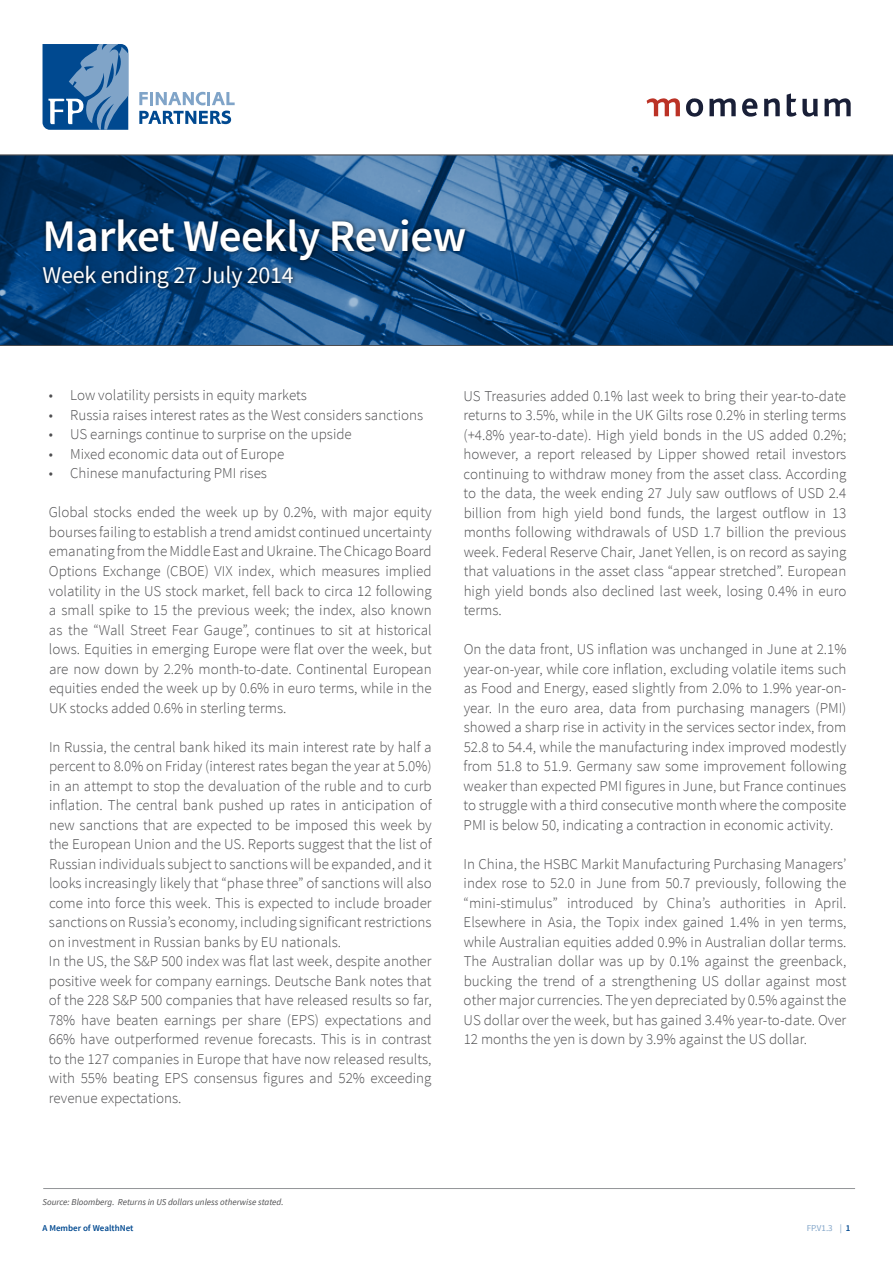
<style>
.page{position:relative;width:893px;height:1263px;background:#fff}
.page>*{position:absolute;margin:0;border:0;box-sizing:border-box;transform-origin:0 0}
.t1{font:600 45px "Source Sans Pro";letter-spacing:-.01em;color:#fff}
.t2{font:24px "Source Sans Pro";letter-spacing:-.01em;color:#fff}
.t3{font:300 15px/19.5px "Source Sans Pro";color:#4d4d4f;text-align:justify}
.t4{font:italic 9px "Source Sans Pro";color:#4d4d4f}
.t5{font:600 9px "Source Sans Pro";color:#004990}
.t6{font:9px "Source Sans Pro";color:#80a4c8}
.s1{font-weight:600;color:#004990}
</style>
<div class="page">
<svg style="left:0;top:156px;width:893px;height:189px;background:#114578"></svg>
<hr style="left:0;top:345px;width:893px;height:1px;background:#4d4d4f">
<hr style="left:0;top:154px;width:893px;height:2px;background:#4d4d4f">
<svg style="left:646px;top:98px;width:34px;height:18px"></svg>
<svg style="left:709px;top:98px;width:27px;height:18px"></svg>
<svg style="left:742px;top:98px;width:15px;height:19px"></svg>
<svg style="left:764px;top:98px;width:16px;height:18px"></svg>
<svg style="left:787px;top:93px;width:31px;height:24px"></svg>
<svg style="left:824px;top:98px;width:27px;height:18px"></svg>
<svg style="left:686px;top:98px;width:17px;height:19px"></svg>
<svg style="left:139px;top:92px;width:96px;height:13px"></svg>
<svg style="left:139px;top:111px;width:92px;height:13px"></svg>
<svg style="left:43px;top:44px;width:85px;height:86px;background:#3e75ab"></svg>
<hr style="left:43px;top:1188px;width:812px;height:1px;background:#939598">
<div style="left:39px;top:215px;width:431px;height:77px;background:#000;opacity:.75"></div>
<h1 class="t1" style="left:43px;top:208px;width:425px">Market Weekly Review</h1>
<h2 class="t2" style="left:43px;top:260px;width:253px">Week ending 27 July 2014</h2>
<p class="t3" style="left:49px;top:386px;width:259px">• Low volatility persists in equity markets</p>
<p class="t3" style="left:49px;top:405px;width:376px">• Russia raises interest rates as the West considers sanctions</p>
<p class="t3" style="left:49px;top:425px;width:304px">• US earnings continue to surprise on the upside</p>
<p class="t3" style="left:49px;top:444px;width:237px">• Mixed economic data out of Europe</p>
<p class="t3" style="left:49px;top:464px;width:220px">• Chinese manufacturing PMI rises</p>
<p class="t3" style="left:49px;top:503px;width:384px">Global stocks ended the week up by 0.2%, with major equity bourses failing to establish a trend amidst continued uncertainty emanating from theMiddle East andUkraine. TheChicagoBoard Options Exchange (CBOE) VIX index, which measures implied volatility in the US stock market, fell back to circa 12 following a small spike to 15 the previous week; the index, also known as the “Wall Street Fear Gauge”, continues to sit at historical lows. Equities in emerging Europe were flat over the week, but are now down by 2.2% month-to-date. Continental European equities ended the week up by 0.6% in euro terms, while in the UK stocks added 0.6% in sterling terms.</p>
<p class="t3" style="left:49px;top:737px;width:384px;text-align:left">In Russia, the central bank hiked its main interest rate by half a percent to 8.0% on Friday (interest rates began the year at 5.0%) in an attempt to stop the devaluation of the ruble and to curb inflation. The central bank pushed up rates in anticipation of new sanctions that are expected to be imposed this week by the European Union and the US. Reports suggest that the list of Russian individuals subject to sanctions will be expanded, and it looks increasingly likely that “phase three” of sanctions will also come into force this week. This is expected to include broader sanctions on Russia’s economy, including significant restrictions on investment in Russian banks by EU nationals.<br>In the US, the S&amp;P 500 index was flat last week, despite another positive week for company earnings. Deutsche Bank notes that of the 228 S&amp;P 500 companies that have released results so far, 78% have beaten earnings per share (EPS) expectations and 66% have outperformed revenue forecasts. This is in contrast to the 127 companies in Europe that have now released results, with 55% beating EPS consensus figures and 52% exceeding revenue expectations.</p>
<p class="t3" style="left:463px;top:386px;width:384px">US Treasuries added 0.1% last week to bring their year-to-date returns to 3.5%, while in the UK Gilts rose 0.2% in sterling terms (+4.8% year-to-date). High yield bonds in the US added 0.2%; however, a report released by Lipper showed retail investors continuing to withdraw money from the asset class. According to the data, the week ending 27 July saw outflows of USD 2.4 billion from high yield bond funds, the largest outflow in 13 months following withdrawals of USD 1.7 billion the previous week. Federal Reserve Chair, Janet Yellen, is on record as saying that valuations in the asset class “appear stretched”. European high yield bonds also declined last week, losing 0.4% in euro terms.</p>
<p class="t3" style="left:464px;top:639px;width:384px">On the data front, US inflation was unchanged in June at 2.1% year-on-year, while core inflation, excluding volatile items such as Food and Energy, eased slightly from 2.0% to 1.9% year-on&shy;year. In the euro area, data from purchasing managers (PMI) showed a sharp rise in activity in the services sector index, from 52.8 to 54.4, while the manufacturing index improved modestly from 51.8 to 51.9. Germany saw some improvement following weaker than expected PMI figures in June, but France continues to struggle with a third consecutive month where the composite PMI is below 50, indicating a contraction in economic activity.</p>
<p class="t3" style="left:464px;top:854px;width:384px">In China, the HSBC Markit Manufacturing Purchasing Managers’ index rose to 52.0 in June from 50.7 previously, following the “mini-stimulus” introduced by China’s authorities in April.<br>Elsewhere in Asia, the Topix index gained 1.4% in yen terms, while Australian equities added 0.9% in Australian dollar terms.<br>The Australian dollar was up by 0.1% against the greenback, bucking the trend of a strengthening US dollar against most other major currencies. The yen depreciated by 0.5% against the US dollar over the week, but has gained 3.4% year-to-date. Over 12 months the yen is down by 3.9% against the US dollar.</p>
<p class="t4" style="left:43px;top:1196px;width:242px">Source: Bloomberg. Returns in US dollars unless otherwise stated.</p>
<p class="t5" style="left:43px;top:1223px;width:92px">A Member of WealthNet</p>
<p class="t6" style="left:807px;top:1223px;width:45px">FP.V1.3 | <span class="s1">1</span></p>
</div>
